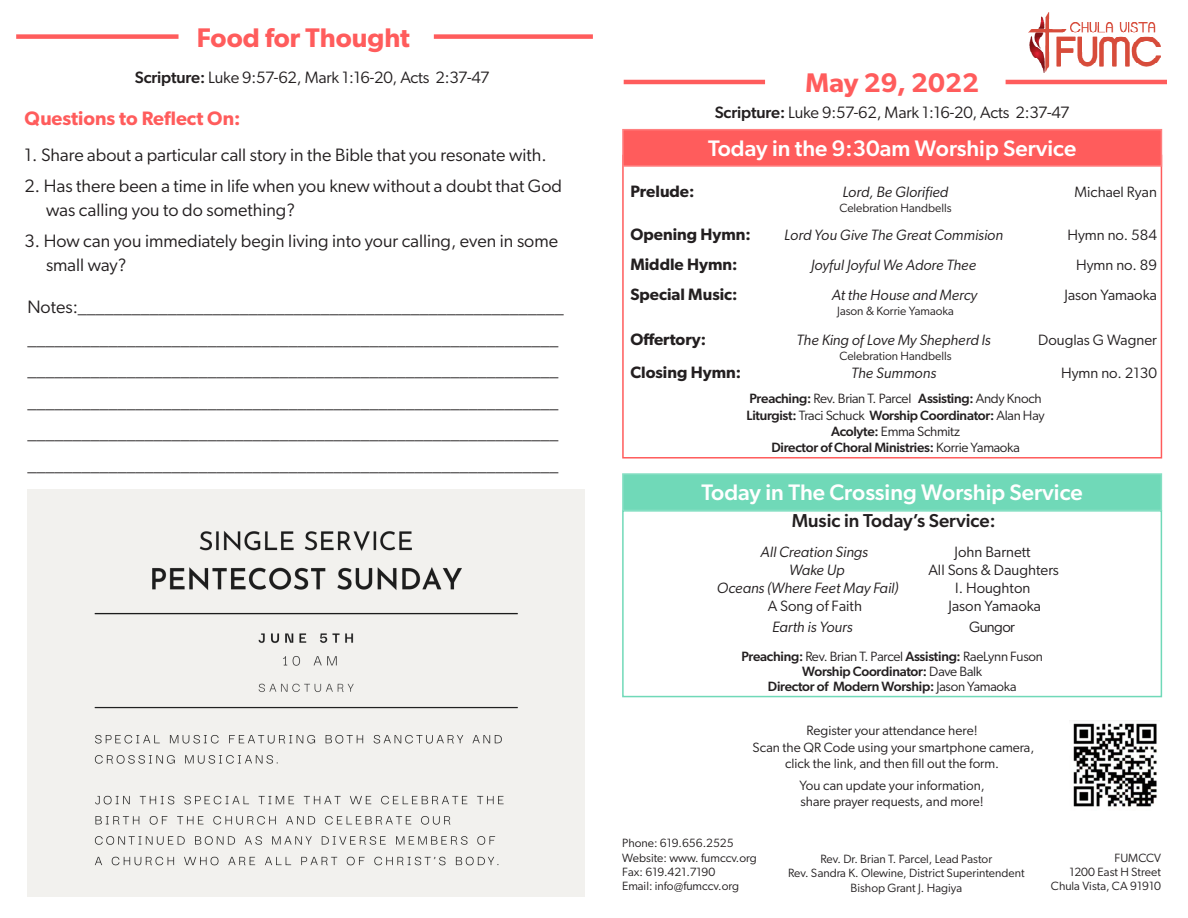
<style>
.page{position:relative;width:1188px;height:918px;background:#fff}
.page>*{position:absolute;margin:0;border:0;box-sizing:border-box;transform-origin:0 0}
.t1{font:600 27px "Gibson";color:#ff5c5c}
.t2{font:500 22.5px "Gibson";color:#fff}
.t3{font:600 19.5px "Gibson";color:#ff5c5c}
.t4{font:500 18.75px "Gibson";color:#231f20}
.t5{font:18px "Minion Pro";color:#231f20}
.t6{font:18px/24px "Gibson";color:#231f20}
.t7{font:16.5px "Gibson";letter-spacing:-.01em;color:#231f20}
.t8{font:600 16.5px "Gibson";color:#231f20}
.t9{font:italic 15px "Gibson";color:#231f20}
.t10{font:15px "Gibson";color:#231f20}
.t11{font:13.5px "Gibson";color:#231f20}
.t12{font:500 13.5px "Gibson";letter-spacing:-.02em;color:#231f20}
.t13{font:13.5px "Gibson";letter-spacing:-.02em;color:#231f20}
.t14{font:12px "Gibson";color:#231f20}
.s1{font-weight:500}
.s2{font-family:"Gibson"}
.s3{font-weight:400}
</style>
<div class="page">
<hr style="left:624px;top:80px;width:141px;height:4px;background:#ff5c5c">
<hr style="left:1006px;top:80px;width:161px;height:4px;background:#ff5c5c">
<img style="left:1029px;top:12px;width:132px;height:60px">
<div style="left:622px;top:510px;width:540px;height:187px;border:2px solid #70d9b8"></div>
<div style="left:622px;top:155px;width:540px;height:304px;border:2px solid #ff5c5c"></div>
<div style="left:623px;top:474px;width:538px;height:36px;background:#70d9b8"></div>
<div style="left:622px;top:473px;width:540px;height:38px;border:2px solid #85dfc3"></div>
<div style="left:623px;top:130px;width:538px;height:36px;background:#ff5c5c"></div>
<div style="left:622px;top:129px;width:540px;height:38px;border:2px solid #ff8080"></div>
<div style="left:16px;top:34px;width:163px;height:5px;background:#ff5c5c"></div>
<img style="left:1073px;top:720px;width:84px;height:87px">
<div style="left:434px;top:34px;width:159px;height:5px;background:#ff5c5c"></div>
<div style="left:27px;top:489px;width:558px;height:408px;background:#f2f1ee"></div>
<p class="t1" style="left:197px;top:22px;width:215px">Food for Thought</p>
<p class="t7" style="left:135px;top:68px;width:356px"><span class="s1">Scripture:</span> Luke 9:57-62, Mark 1:16-20, Acts 2:37-47</p>
<p class="t3" style="left:25px;top:107px;width:217px">Questions to Reflect On:</p>
<p class="t6" style="left:25px;top:143px;width:524px">1. Share about a particular call story in the Bible that you resonate with.</p>
<p class="t6" style="left:46px;top:174px;width:518px;text-indent:-21px">2. Has there been a time in life when you knew without a doubt that God was calling you to do something?</p>
<p class="t6" style="left:46px;top:228px;width:513px;text-indent:-21px">3. How can you immediately begin living into your calling, even in some small way?</p>
<p class="t5" style="left:27px;top:296px;width:538px"><span class="s2">Notes:</span>______________________________________________________</p>
<p class="t5" style="left:27px;top:327px;width:532px">___________________________________________________________</p>
<p class="t5" style="left:27px;top:359px;width:532px">___________________________________________________________</p>
<p class="t5" style="left:27px;top:390px;width:532px">___________________________________________________________</p>
<p class="t5" style="left:27px;top:422px;width:532px">___________________________________________________________</p>
<p class="t5" style="left:27px;top:453px;width:532px">___________________________________________________________</p>
<p class="t1" style="left:805px;top:67px;width:175px">May 29, 2022</p>
<p class="t7" style="left:715px;top:102px;width:356px"><span class="s1">Scripture:</span> Luke 9:57-62, Mark 1:16-20, Acts 2:37-47</p>
<p class="t2" style="left:708px;top:135px;width:370px">Today in the 9:30am Worship Service</p>
<p class="t8" style="left:630px;top:181px;width:66px">Prelude:</p>
<p class="t9" style="left:842px;top:183px;width:107px">Lord, Be Glorified</p>
<p class="t10" style="left:1075px;top:183px;width:84px">Michael Ryan</p>
<p class="t14" style="left:839px;top:200px;width:114px">Celebration Handbells</p>
<p class="t8" style="left:630px;top:225px;width:122px">Opening Hymn:</p>
<p class="t9" style="left:784px;top:226px;width:220px">Lord You Give The Great Commision</p>
<p class="t10" style="left:1067px;top:226px;width:91px">Hymn no. 584</p>
<p class="t8" style="left:630px;top:255px;width:109px">Middle Hymn:</p>
<p class="t9" style="left:811px;top:256px;width:166px">Joyful Joyful We Adore Thee</p>
<p class="t10" style="left:1076px;top:256px;width:82px">Hymn no. 89</p>
<p class="t8" style="left:630px;top:285px;width:109px">Special Music:</p>
<p class="t9" style="left:832px;top:286px;width:147px">At the House and Mercy</p>
<p class="t10" style="left:1064px;top:286px;width:94px">Jason Yamaoka</p>
<p class="t14" style="left:837px;top:304px;width:118px">Jason &amp; Korrie Yamaoka</p>
<p class="t8" style="left:630px;top:330px;width:77px">Offertory:</p>
<p class="t9" style="left:797px;top:331px;width:196px">The King of Love My Shepherd Is</p>
<p class="t10" style="left:1038px;top:331px;width:120px">Douglas G Wagner</p>
<p class="t14" style="left:839px;top:349px;width:114px">Celebration Handbells</p>
<p class="t8" style="left:630px;top:363px;width:112px">Closing Hymn:</p>
<p class="t9" style="left:851px;top:364px;width:86px">The Summons</p>
<p class="t10" style="left:1061px;top:364px;width:97px">Hymn no. 2130</p>
<p class="t13" style="left:749px;top:391px;width:294px"><span class="s1">Preaching:</span> Rev. Brian T. Parcel <span class="s1">Assisting:</span> Andy Knoch</p>
<p class="t12" style="left:746px;top:407px;width:300px">Liturgist: <span class="s3">Traci Schuck</span> Worship Coordinator: <span class="s3">Alan Hay</span></p>
<p class="t13" style="left:831px;top:423px;width:130px"><span class="s1">Acolyte:</span> Emma Schmitz</p>
<p class="t12" style="left:771px;top:439px;width:250px">Director of Choral Ministries: <span class="s3">Korrie Yamaoka</span></p>
<p class="t2" style="left:702px;top:479px;width:383px">Today in The Crossing Worship Service</p>
<p class="t4" style="left:792px;top:509px;width:205px">Music in Today’s Service:</p>
<p class="t9" style="left:761px;top:543px;width:109px">All Creation Sings</p>
<p class="t10" style="left:955px;top:543px;width:77px">John Barnett</p>
<p class="t9" style="left:789px;top:561px;width:57px">Wake Up</p>
<p class="t10" style="left:928px;top:561px;width:132px">All Sons &amp; Daughters</p>
<p class="t9" style="left:717px;top:579px;width:183px">Oceans (Where Feet May Fail)</p>
<p class="t10" style="left:955px;top:579px;width:77px">I. Houghton</p>
<p class="t10" style="left:768px;top:597px;width:96px">A Song of Faith</p>
<p class="t10" style="left:949px;top:597px;width:94px">Jason Yamaoka</p>
<p class="t9" style="left:772px;top:618px;width:82px">Earth is Yours</p>
<p class="t10" style="left:969px;top:618px;width:47px">Gungor</p>
<p class="t13" style="left:741px;top:648px;width:303px"><span class="s1">Preaching:</span> Rev. Brian T. Parcel <span class="s1">Assisting:</span> RaeLynn Fuson</p>
<p class="t12" style="left:802px;top:663px;width:182px">Worship Coordinator: <span class="s3">Dave Balk</span></p>
<p class="t12" style="left:768px;top:678px;width:250px">Director of Modern Worship: <span class="s3">Jason Yamaoka</span></p>
<p class="t11" style="left:807px;top:723px;width:173px">Register your attendance here!</p>
<p class="t11" style="left:753px;top:739px;width:283px">Scan the QR Code using your smartphone camera,</p>
<p class="t11" style="left:785px;top:755px;width:216px">click the link, and then fill out the form.</p>
<p class="t11" style="left:799px;top:777px;width:187px">You can update your information,</p>
<p class="t11" style="left:800px;top:793px;width:185px">share prayer requests, and more!</p>
<p class="t14" style="left:622px;top:836px;width:113px">Phone: 619.656.2525</p>
<p class="t14" style="left:622px;top:850px;width:136px">Website: www. fumccv.org</p>
<p class="t14" style="left:622px;top:865px;width:95px">Fax: 619.421.7190</p>
<p class="t14" style="left:622px;top:879px;width:119px">Email: info@fumccv.org</p>
<p class="t14" style="left:821px;top:851px;width:173px">Rev. Dr. Brian T. Parcel, Lead Pastor</p>
<p class="t14" style="left:788px;top:866px;width:238px">Rev. Sandra K. Olewine, District Superintendent</p>
<p class="t14" style="left:851px;top:880px;width:113px">Bishop Grant J. Hagiya</p>
<p class="t14" style="left:1115px;top:850px;width:48px">FUMCCV</p>
<p class="t14" style="left:1069px;top:865px;width:93px">1200 East H Street</p>
<p class="t14" style="left:1051px;top:879px;width:112px">Chula Vista, CA 91910</p>
</div>
